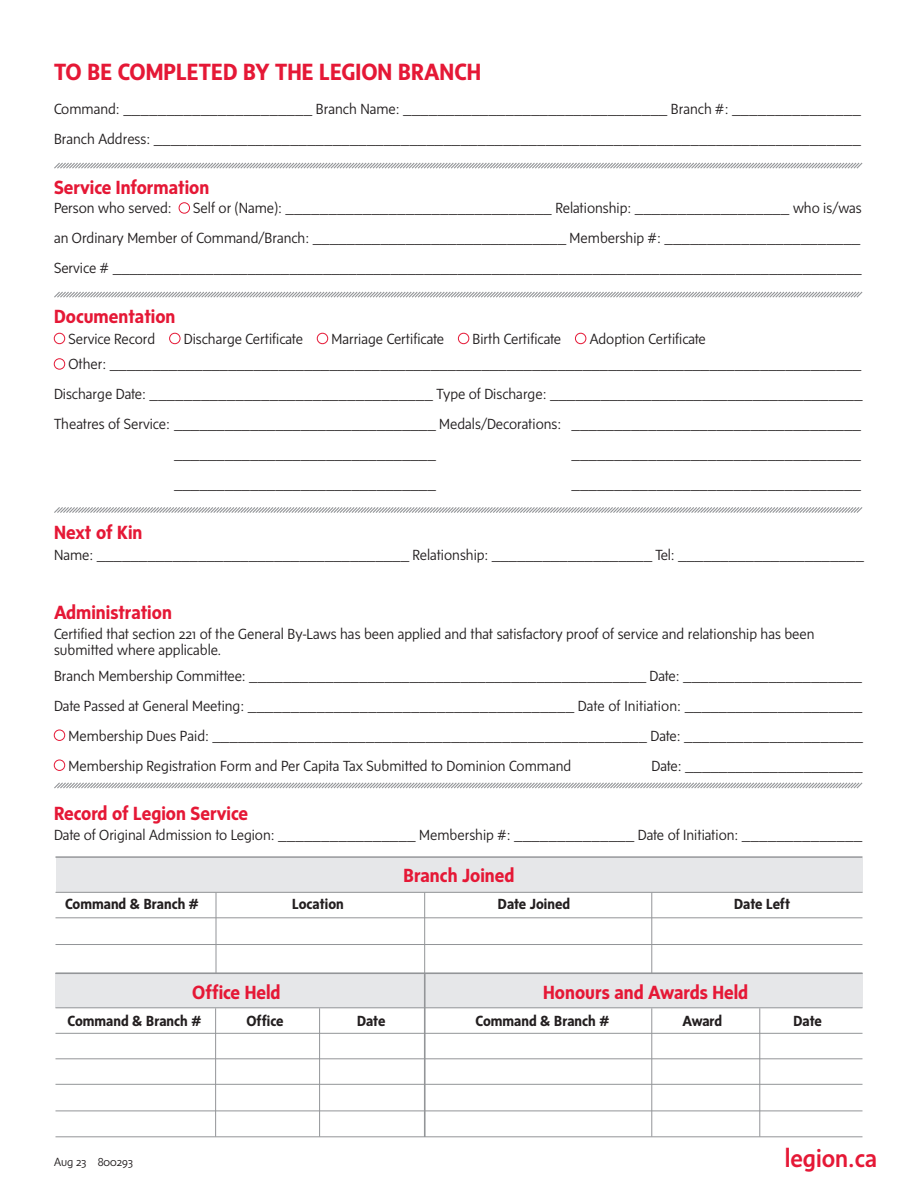
<style>
.page{position:relative;width:918px;height:1188px;background:#fff}
.page>*{position:absolute;margin:0;border:0;box-sizing:border-box;transform-origin:0 0}
.Basic_Left{font:500 25.5px "Sense";color:#e51836}
.Subhead{font:700 24px "Sense";color:#e51836}
.SUBsubhead{font:700 19.5px "Sense";color:#e51836}
.Default{font:300 15px/16.5px "Sense";color:#231f20}
.t1{font:700 15px "Sense";color:#231f20}
.t2{font:300 12px "Sense";color:#231f20}
</style>
<div class="page">
<svg style="left:54px;top:162px;width:809px;height:7px"></svg>
<div style="left:55px;top:973px;width:807px;height:35px;background:#e6e7e9"></div>
<div style="left:56px;top:858px;width:806px;height:34px;background:#e6e7e9"></div>
<hr style="left:56px;top:1137px;width:806px;height:1px;background:#939598">
<hr style="left:56px;top:892px;width:806px;height:1px;background:#939598">
<hr style="left:56px;top:918px;width:806px;height:1px;background:#939598">
<hr style="left:56px;top:1008px;width:806px;height:1px;background:#939598">
<hr style="left:56px;top:1033px;width:806px;height:1px;background:#939598">
<hr style="left:56px;top:1059px;width:806px;height:1px;background:#939598">
<hr style="left:56px;top:1084px;width:806px;height:1px;background:#939598">
<hr style="left:56px;top:1111px;width:806px;height:1px;background:#939598">
<hr style="left:216px;top:892px;width:1px;height:82px;background:#939598">
<hr style="left:424px;top:892px;width:1px;height:245px;background:#939598">
<hr style="left:652px;top:892px;width:1px;height:82px;background:#939598">
<hr style="left:652px;top:1008px;width:1px;height:129px;background:#939598">
<hr style="left:760px;top:1008px;width:1px;height:129px;background:#939598">
<hr style="left:319px;top:1008px;width:1px;height:129px;background:#939598">
<hr style="left:215px;top:1008px;width:1px;height:129px;background:#939598">
<hr style="left:56px;top:973px;width:806px;height:1px;background:#939598">
<hr style="left:56px;top:856px;width:806px;height:2px;background:#939598">
<div style="left:179px;top:202px;width:11px;height:11px;border:1px solid #e51836;border-radius:50%"></div>
<div style="left:54px;top:333px;width:11px;height:11px;border:1px solid #e51836;border-radius:50%"></div>
<div style="left:169px;top:333px;width:11px;height:11px;border:1px solid #e51836;border-radius:50%"></div>
<div style="left:317px;top:333px;width:11px;height:11px;border:1px solid #e51836;border-radius:50%"></div>
<div style="left:458px;top:333px;width:11px;height:11px;border:1px solid #e51836;border-radius:50%"></div>
<div style="left:575px;top:333px;width:11px;height:11px;border:1px solid #e51836;border-radius:50%"></div>
<div style="left:54px;top:358px;width:11px;height:11px;border:1px solid #e51836;border-radius:50%"></div>
<div style="left:54px;top:730px;width:11px;height:11px;border:1px solid #e51836;border-radius:50%"></div>
<div style="left:54px;top:760px;width:11px;height:11px;border:1px solid #e51836;border-radius:50%"></div>
<hr style="left:56px;top:944px;width:806px;height:1px;background:#939598">
<svg style="left:54px;top:291px;width:809px;height:7px"></svg>
<svg style="left:54px;top:507px;width:809px;height:6px"></svg>
<svg style="left:54px;top:782px;width:809px;height:7px"></svg>
<p class="Subhead" style="left:54px;top:58px;width:429px">TO BE COMPLETED BY THE LEGION BRANCH</p>
<p class="Default" style="left:54px;top:101px;width:808px">Command: ______________________ Branch Name: _______________________________ Branch #: _______________</p>
<p class="Default" style="left:54px;top:131px;width:808px">Branch Address: ___________________________________________________________________________________</p>
<p class="SUBsubhead" style="left:54px;top:176px;width:157px">Service Information</p>
<p class="Default" style="left:54px;top:200px;width:119px">Person who served:</p>
<p class="Default" style="left:193px;top:200px;width:670px">Self or (Name): _______________________________ Relationship: __________________ who is/was</p>
<p class="Default" style="left:54px;top:230px;width:808px">an Ordinary Member of Command/Branch: ______________________________ Membership #: _______________________</p>
<p class="Default" style="left:54px;top:260px;width:809px">Service # _________________________________________________________________________________________</p>
<p class="SUBsubhead" style="left:54px;top:305px;width:123px">Documentation</p>
<p class="Default" style="left:68px;top:330px;width:88px">Service Record</p>
<p class="Default" style="left:184px;top:330px;width:121px">Discharge Certificate</p>
<p class="Default" style="left:331px;top:330px;width:114px">Marriage Certificate</p>
<p class="Default" style="left:473px;top:330px;width:90px">Birth Certificate</p>
<p class="Default" style="left:590px;top:330px;width:118px">Adoption Certificate</p>
<p class="Default" style="left:68px;top:356px;width:795px">Other: _________________________________________________________________________________________</p>
<p class="Default" style="left:54px;top:386px;width:810px">Discharge Date: _________________________________ Type of Discharge: _____________________________________</p>
<p class="Default" style="left:54px;top:416px;width:809px">Theatres of Service: _______________________________ Medals/Decorations: __________________________________</p>
<p class="Default" style="left:174px;top:446px;width:263px">_______________________________</p>
<p class="Default" style="left:572px;top:446px;width:291px">__________________________________</p>
<p class="Default" style="left:174px;top:476px;width:263px">_______________________________</p>
<p class="Default" style="left:572px;top:476px;width:291px">__________________________________</p>
<p class="SUBsubhead" style="left:54px;top:521px;width:90px">Next of Kin</p>
<p class="Default" style="left:54px;top:546px;width:811px">Name: _____________________________________ Relationship: ___________________ Tel: ______________________</p>
<p class="SUBsubhead" style="left:54px;top:601px;width:119px">Administration</p>
<p class="Default" style="left:54px;top:625px;width:762px">Certified that section 221 of the General By-Laws has been applied and that satisfactory proof of service and relationship has been submitted where applicable.</p>
<p class="Default" style="left:54px;top:667px;width:810px">Branch Membership Committee: _______________________________________________ Date: _____________________</p>
<p class="Default" style="left:54px;top:697px;width:810px">Date Passed at General Meeting: ______________________________________ Date of Initiation: _____________________</p>
<p class="Default" style="left:68px;top:727px;width:796px">Membership Dues Paid: ___________________________________________________ Date: _____________________</p>
<p class="Default" style="left:68px;top:757px;width:504px">Membership Registration Form and Per Capita Tax Submitted to Dominion Command</p>
<p class="Default" style="left:652px;top:757px;width:213px">Date: _____________________</p>
<p class="SUBsubhead" style="left:54px;top:802px;width:196px">Record of Legion Service</p>
<p class="Default" style="left:54px;top:826px;width:810px">Date of Original Admission to Legion: ________________ Membership #: ______________ Date of Initiation: ______________</p>
<p class="SUBsubhead" style="left:404px;top:865px;width:112px">Branch Joined</p>
<p class="t1" style="left:65px;top:896px;width:135px">Command &amp; Branch #</p>
<p class="t1" style="left:292px;top:896px;width:53px">Location</p>
<p class="t1" style="left:498px;top:896px;width:74px">Date Joined</p>
<p class="t1" style="left:734px;top:896px;width:58px">Date Left</p>
<p class="SUBsubhead" style="left:192px;top:982px;width:90px">Office Held</p>
<p class="SUBsubhead" style="left:543px;top:982px;width:207px">Honours and Awards Held</p>
<p class="t1" style="left:68px;top:1013px;width:135px">Command &amp; Branch #</p>
<p class="t1" style="left:247px;top:1013px;width:38px">Office</p>
<p class="t1" style="left:357px;top:1013px;width:30px">Date</p>
<p class="t1" style="left:476px;top:1013px;width:135px">Command &amp; Branch #</p>
<p class="t1" style="left:682px;top:1013px;width:41px">Award</p>
<p class="t1" style="left:794px;top:1013px;width:30px">Date</p>
<p class="t2" style="left:54px;top:1155px;width:80px">Aug 23 800293</p>
<p class="Basic_Left" style="left:785px;top:1144px;width:94px">legion.ca</p>
</div>
